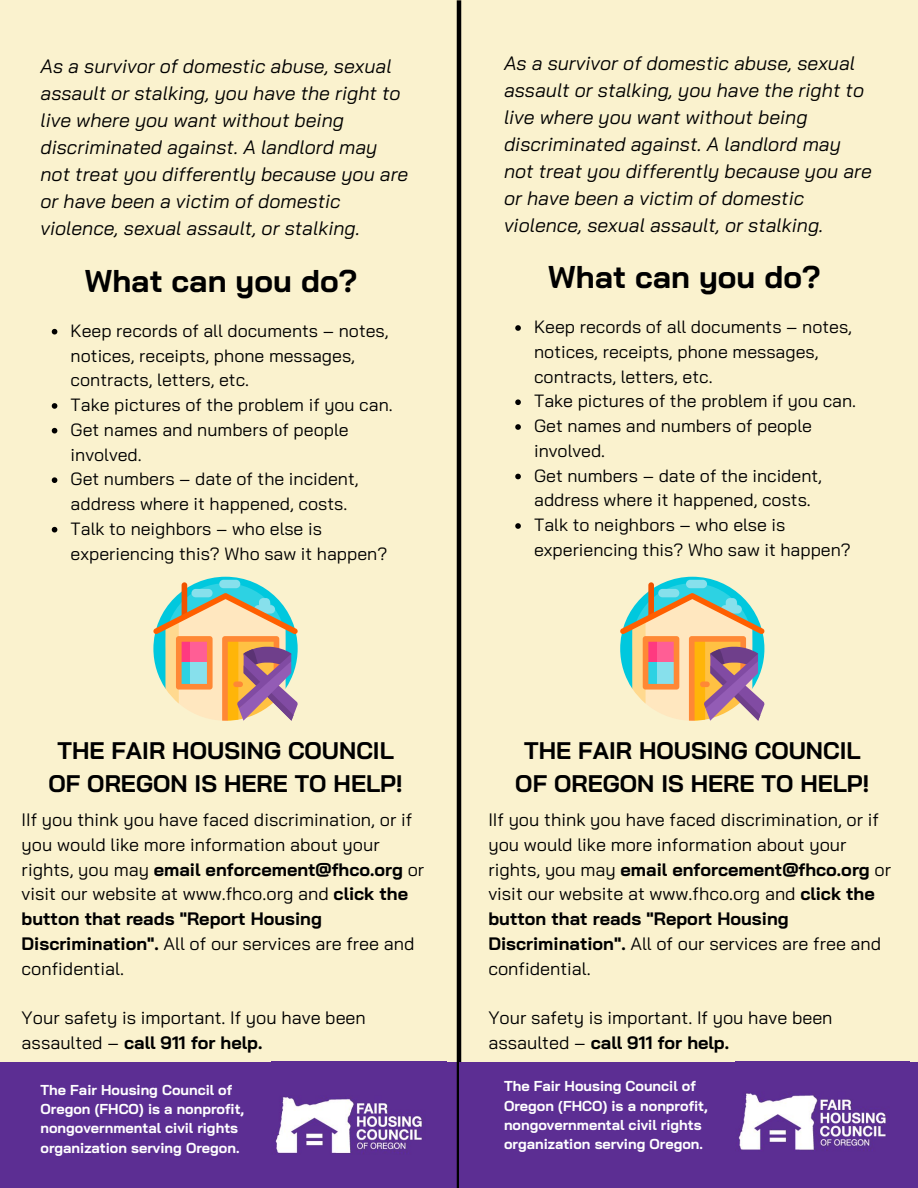
<style>
.page{position:relative;width:918px;height:1188px;background:#faf2ce}
.page>*{position:absolute;margin:0;border:0;box-sizing:border-box;transform-origin:0 0}
.t1{font:700 31.5px "Bai Jamjuree";color:#000}
.t2{font:700 24px/32.7px "Bai Jamjuree";color:#000;text-align:center}
.t3{font:italic 19.5px/27px "Bai Jamjuree";color:#000}
.t4{font:18px/24.8px "Bai Jamjuree";color:#000}
.t5{font:17.7px/24.8px "Bai Jamjuree";color:#000}
.t6{font:700 14.4px/19.2px "Bai Jamjuree";color:#fff}
.s1{font-weight:700}
</style>
<div class="page">
<div style="left:0;top:1062px;width:918px;height:126px;background:#5c2e93"></div>
<hr style="left:457px;top:0;width:4px;height:1188px;background:#000">
<img style="left:275px;top:1096px;width:148px;height:58px">
<svg style="left:52px;top:329px;width:5px;height:6px"></svg>
<svg style="left:52px;top:403px;width:5px;height:6px"></svg>
<svg style="left:52px;top:428px;width:5px;height:6px"></svg>
<svg style="left:52px;top:477px;width:5px;height:6px"></svg>
<svg style="left:52px;top:527px;width:5px;height:6px"></svg>
<div style="left:459px;top:1062px;width:275px;height:126px;background:#5c2e93"></div>
<svg style="left:620px;top:577px;width:145px;height:144px"></svg>
<img style="left:738px;top:1093px;width:149px;height:58px">
<svg style="left:515px;top:325px;width:6px;height:6px"></svg>
<svg style="left:515px;top:399px;width:6px;height:6px"></svg>
<svg style="left:515px;top:424px;width:6px;height:6px"></svg>
<svg style="left:515px;top:474px;width:6px;height:5px"></svg>
<svg style="left:515px;top:523px;width:6px;height:6px"></svg>
<svg style="left:153px;top:577px;width:145px;height:144px"></svg>
<p class="t3" style="left:41px;top:52px;width:369px">As a survivor of domestic abuse, sexual assault or stalking, you have the right to live where you want without being discriminated against. A landlord may not treat you differently because you are or have been a victim of domestic violence, sexual assault, or stalking.</p>
<p class="t1" style="left:85px;top:261px;width:274px">What can you do?</p>
<p class="t5" style="left:71px;top:318px;width:319px">Keep records of all documents – notes, notices, receipts, phone messages, contracts, letters, etc.</p>
<p class="t5" style="left:71px;top:392px;width:324px">Take pictures of the problem if you can.</p>
<p class="t5" style="left:71px;top:417px;width:279px">Get names and numbers of people involved.</p>
<p class="t5" style="left:71px;top:466px;width:289px">Get numbers – date of the incident, address where it happened, costs.</p>
<p class="t5" style="left:71px;top:516px;width:318px">Talk to neighbors – who else is experiencing this? Who saw it happen?</p>
<p class="t3" style="left:504px;top:49px;width:369px">As a survivor of domestic abuse, sexual assault or stalking, you have the right to live where you want without being discriminated against. A landlord may not treat you differently because you are or have been a victim of domestic violence, sexual assault, or stalking.</p>
<p class="t1" style="left:548px;top:257px;width:274px">What can you do?</p>
<p class="t5" style="left:534px;top:314px;width:319px">Keep records of all documents – notes, notices, receipts, phone messages, contracts, letters, etc.</p>
<p class="t5" style="left:534px;top:388px;width:324px">Take pictures of the problem if you can.</p>
<p class="t5" style="left:534px;top:413px;width:279px">Get names and numbers of people involved.</p>
<p class="t5" style="left:534px;top:463px;width:289px">Get numbers – date of the incident, address where it happened, costs.</p>
<p class="t5" style="left:534px;top:512px;width:318px">Talk to neighbors – who else is experiencing this? Who saw it happen?</p>
<p class="t2" style="left:49px;top:734px;width:356px">THE FAIR HOUSING COUNCIL<br>OF OREGON IS HERE TO HELP!</p>
<p class="t4" style="left:22px;top:807px;width:404px">IIf you think you have faced discrimination, or if you would like more information about your rights, you may <span class="s1">email enforcement@fhco.org</span> or visit our website at www.fhco.org and <span class="s1">click the button that reads "Report Housing Discrimination".</span> All of our services are free and confidential.</p>
<p class="t4" style="left:22px;top:1005px;width:346px">Your safety is important. If you have been assaulted – <span class="s1">call 911 for help.</span></p>
<p class="t6" style="left:41px;top:1080px;width:205px">The Fair Housing Council of<br>Oregon (FHCO) is a nonprofit, nongovernmental civil rights organization serving Oregon.</p>
<p class="t2" style="left:515px;top:734px;width:356px">THE FAIR HOUSING COUNCIL<br>OF OREGON IS HERE TO HELP!</p>
<p class="t4" style="left:488px;top:807px;width:404px">IIf you think you have faced discrimination, or if you would like more information about your rights, you may <span class="s1">email enforcement@fhco.org</span> or visit our website at www.fhco.org and <span class="s1">click the button that reads "Report Housing Discrimination".</span> All of our services are free and confidential.</p>
<p class="t4" style="left:488px;top:1005px;width:346px">Your safety is important. If you have been assaulted – <span class="s1">call 911 for help.</span></p>
<p class="t6" style="left:504px;top:1076px;width:205px">The Fair Housing Council of<br>Oregon (FHCO) is a nonprofit, nongovernmental civil rights organization serving Oregon.</p>
</div>
